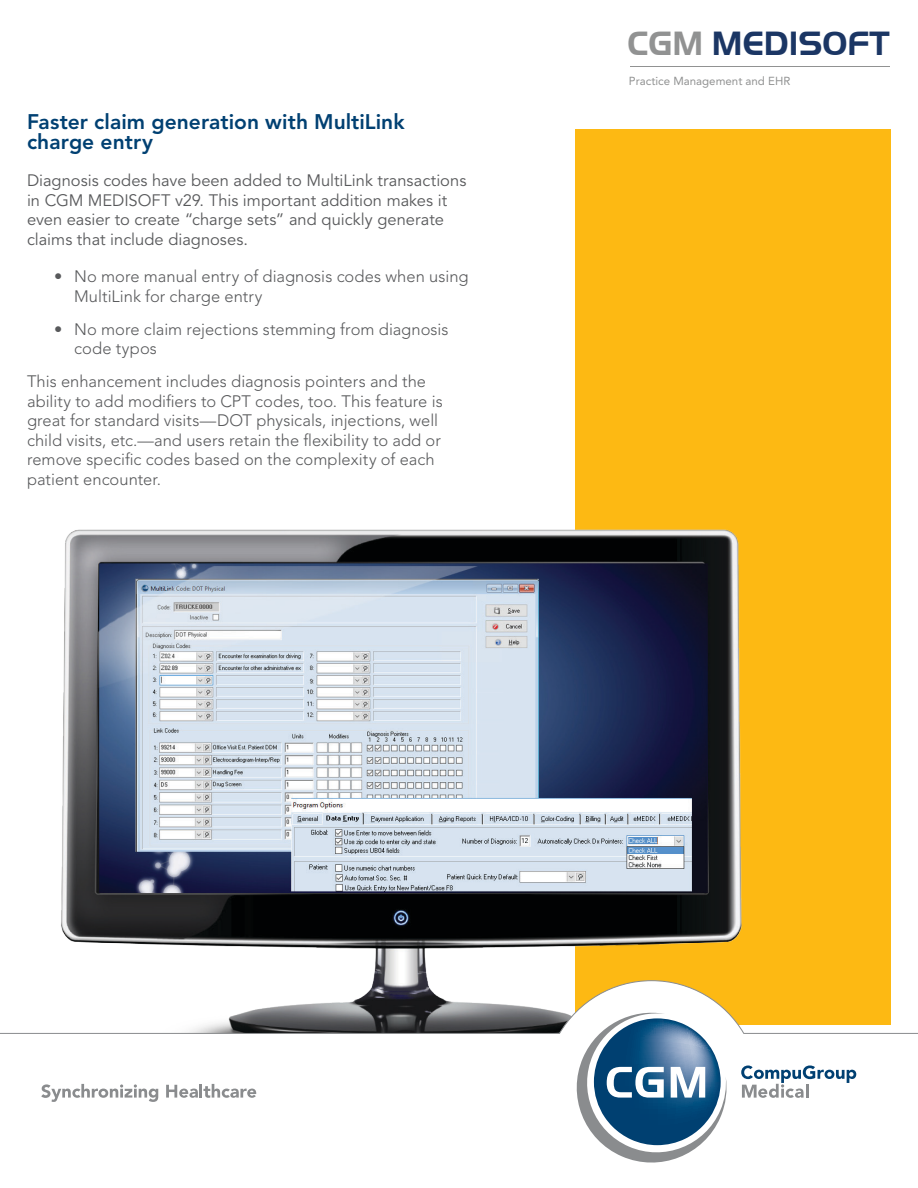
<style>
.page{position:relative;width:918px;height:1188px;background:#fff}
.page>*{position:absolute;margin:0;border:0;box-sizing:border-box;transform-origin:0 0}
.t1{font:700 34.8px "Handel Gothic Com";color:#1b3664}
.t2{font:800 21px/19.5px "Avenir LT Std";letter-spacing:.005em;color:#004072}
.t3{font:300 16.5px/19.5px "Avenir LT Std";color:#58595b}
.t4{font:16.5px/19.5px "Avenir LT Std";color:#58595b}
.t5{font:11.55px "Avenir LT Std";color:#919292}
.s1{color:#919292}
</style>
<div class="page">
<div style="left:576px;top:130px;width:315px;height:895px;background:#fdb913"></div>
<img style="left:61px;top:528px;width:681px;height:452px">
<svg style="left:576px;top:1034px;width:151px;height:129px"></svg>
<svg style="left:741px;top:1066px;width:115px;height:32px"></svg>
<svg style="left:0;top:980px;width:918px;height:54px"></svg>
<svg style="left:41px;top:1084px;width:117px;height:18px"></svg>
<svg style="left:166px;top:1084px;width:90px;height:14px"></svg>
<hr style="left:630px;top:67px;width:259px;height:1px;background:#919292">
<p class="t2" style="left:27px;top:112px;width:379px">Faster claim generation with MultiLink charge entry</p>
<p class="t4" style="left:27px;top:171px;width:441px">Diagnosis codes have been added to MultiLink transactions in CGM MEDISOFT v29. This important addition makes it even easier to create “charge sets” and quickly generate claims that include diagnoses.</p>
<p class="t3" style="left:74px;top:267px;width:396px;text-indent:-20px">• No more manual entry of diagnosis codes when using<br>MultiLink for charge entry</p>
<p class="t3" style="left:74px;top:319px;width:376px;text-indent:-20px">• No more claim rejections stemming from diagnosis code typos</p>
<p class="t3" style="left:27px;top:372px;width:417px">This enhancement includes diagnosis pointers and the ability to add modifiers to CPT codes, too. This feature is great for standard visits—DOT physicals, injections, well child visits, etc.—and users retain the flexibility to add or remove specific codes based on the complexity of each patient encounter.</p>
<h1 class="t1" style="left:628px;top:24px;width:263px"><span class="s1">CGM</span> MEDISOFT</h1>
<p class="t5" style="left:629px;top:75px;width:163px">Practice Management and EHR</p>
</div>
